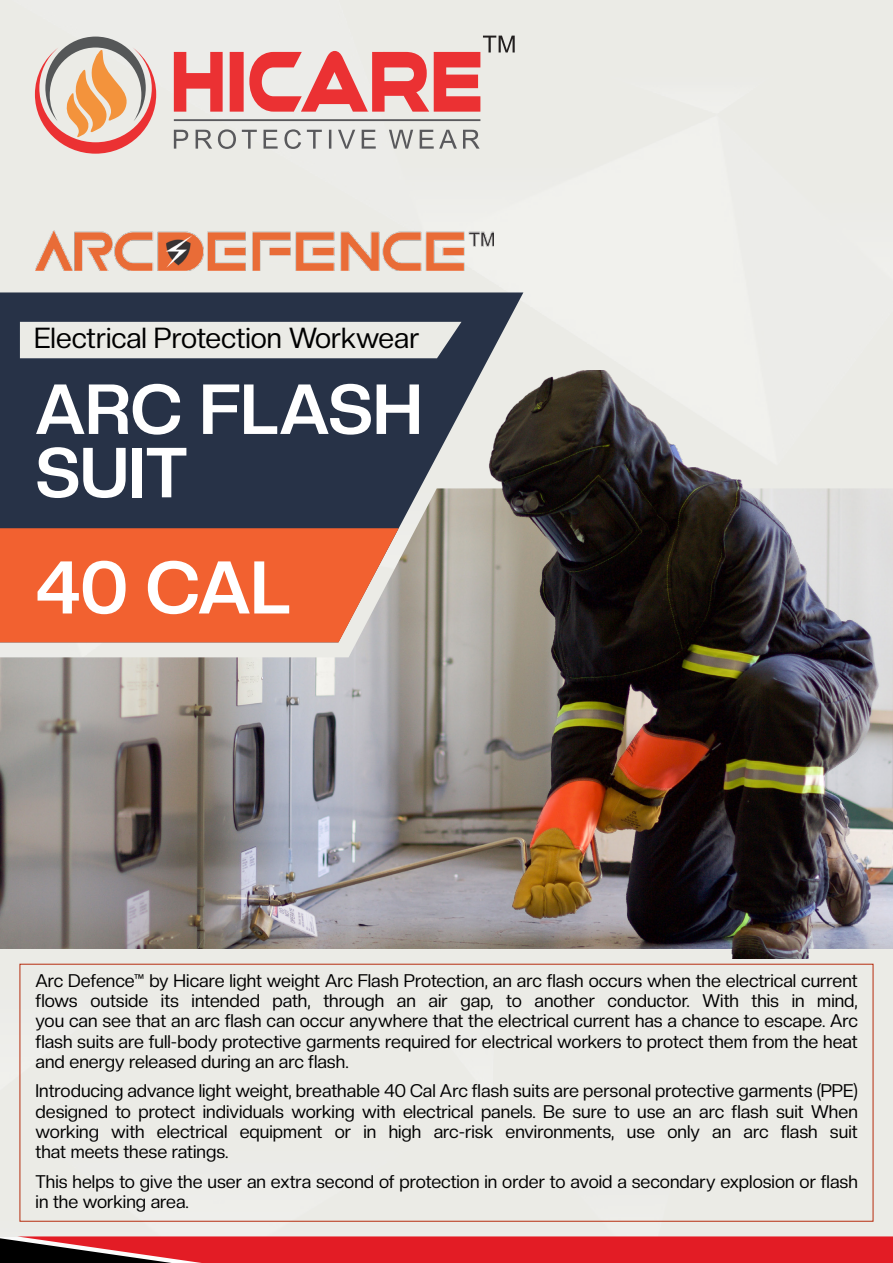
<style>
.page{position:relative;width:893px;height:1263px;background:#fff}
.page>*{position:absolute;margin:0;border:0;box-sizing:border-box;transform-origin:0 0}
.t1{font:700 73.2px "Creato Display";color:#fff}
.t2{font:700 69.45px/63.3px "Creato Display";color:#fff}
.t3{font:28.5px "Creato Display";color:#000}
.t4{font:18px/20.2px "Creato Display";color:#000;text-align:justify}
</style>
<div class="page">
<div style="left:0;top:0;width:893px;height:1236px;background:#ebebe6"></div>
<img style="left:36px;top:230px;width:458px;height:41px">
<div style="left:0;top:292px;width:523px;height:196px;background:#273247"></div>
<div style="left:20px;top:322px;width:441px;height:36px;background:#ebebe6"></div>
<svg style="left:0;top:1236px;width:893px;height:27px;background:#cf242c"></svg>
<img style="left:0;top:488px;width:893px;height:461px">
<img style="left:461px;top:370px;width:397px;height:589px">
<hr style="left:174px;top:119px;width:306px;height:2px;background:#59595c">
<svg style="left:35px;top:37px;width:121px;height:117px;background:#ddb5a4"></svg>
<svg style="left:174px;top:36px;width:341px;height:76px;background:#e99c9b"></svg>
<svg style="left:174px;top:129px;width:306px;height:20px;background:#c6c6c4"></svg>
<h3 class="t3" style="left:34px;top:321px;width:387px">Electrical Protection Workwear</h3>
<h2 class="t2" style="left:36px;top:377px;width:389px">ARC FLASH<br>SUIT</h2>
<h1 class="t1" style="left:36px;top:544px;width:256px">40 CAL</h1>
<p class="t4" style="left:36px;top:970px;width:824px">Arc Defence™ by Hicare light weight Arc Flash Protection, an arc flash occurs when the electrical current flows outside its intended path, through an air gap, to another conductor. With this in mind, you can see that an arc flash can occur anywhere that the electrical current has a chance to escape. Arc flash suits are full-body protective garments required for electrical workers to protect them from the heat and energy released during an arc flash.</p>
<p class="t4" style="left:36px;top:1080px;width:824px">Introducing advance light weight, breathable 40 Cal Arc flash suits are personal protective garments (PPE) designed to protect individuals working with electrical panels. Be sure to use an arc flash suit When working with electrical equipment or in high arc-risk environments, use only an arc flash suit that meets these ratings.</p>
<p class="t4" style="left:36px;top:1171px;width:824px">This helps to give the user an extra second of protection in order to avoid a secondary explosion or flash in the working area.</p>
</div>
